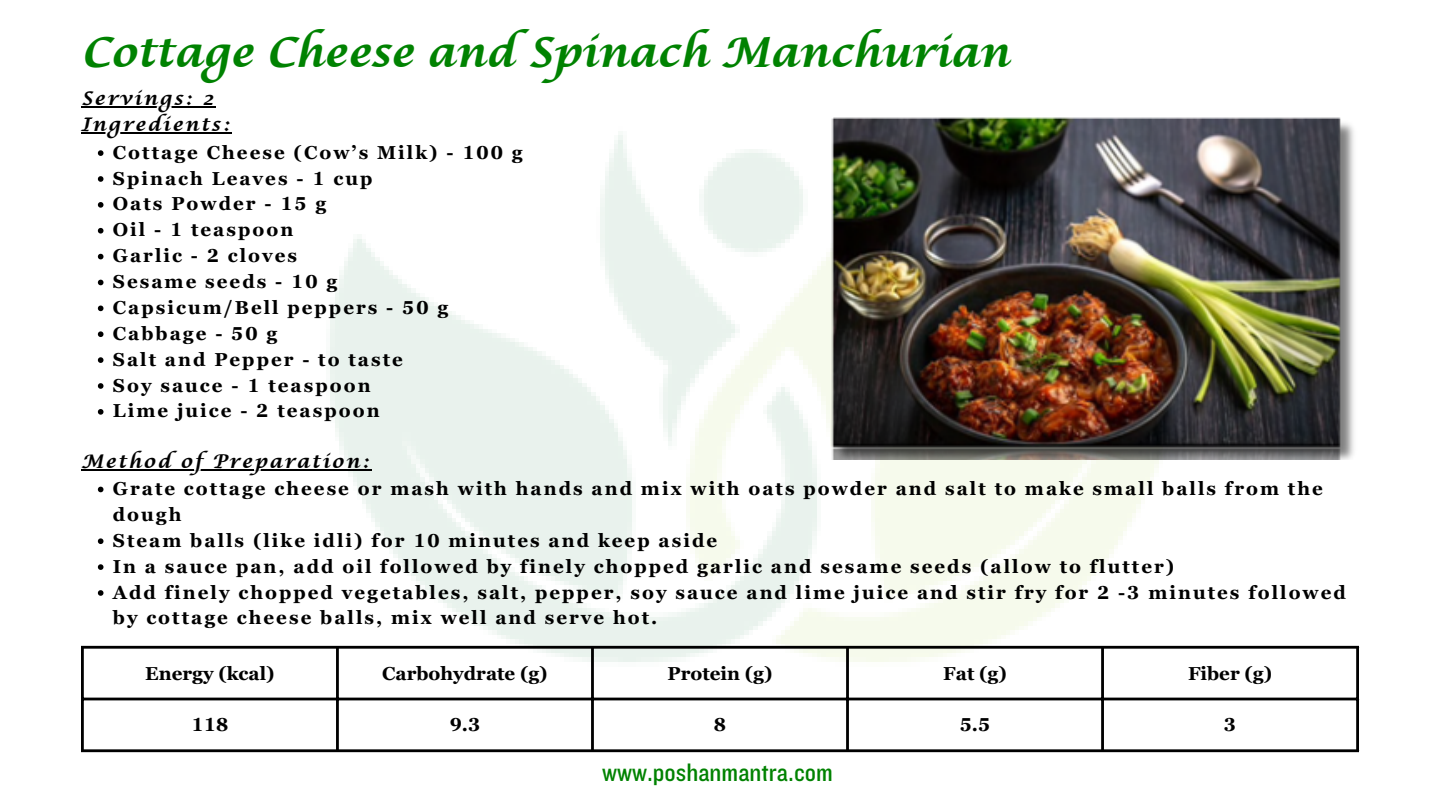
<style>
.page{position:relative;width:1440px;height:810px;background:#fff}
.page>*{position:absolute;margin:0;border:0;box-sizing:border-box;transform-origin:0 0}
.t1{font:700 41.25px "Lucida Calligraphy Std";color:#008201}
.t2{font:26.25px "Knockout 30";color:#008201}
.t3{font:700 18.75px/25.9px "Georgia Pro";letter-spacing:.11em;color:#000}
.t4{font:700 18.75px "Georgia Pro";color:#000}
.t5{font:700 18.75px "Lucida Calligraphy Std";letter-spacing:.11em;color:#000}
.s1{font-family:"Lucida Calligraphy Std"}
</style>
<div class="page">
<img style="left:81px;top:117px;width:1279px;height:636px">
<hr style="left:81px;top:106px;width:135px;height:2px;background:#000">
<hr style="left:81px;top:132px;width:151px;height:2px;background:#000">
<svg style="left:98px;top:150px;width:6px;height:6px"></svg>
<svg style="left:98px;top:176px;width:6px;height:6px"></svg>
<svg style="left:98px;top:202px;width:6px;height:6px"></svg>
<svg style="left:98px;top:228px;width:6px;height:6px"></svg>
<svg style="left:98px;top:254px;width:6px;height:5px"></svg>
<svg style="left:98px;top:280px;width:6px;height:5px"></svg>
<svg style="left:98px;top:306px;width:6px;height:5px"></svg>
<svg style="left:98px;top:331px;width:6px;height:6px"></svg>
<svg style="left:98px;top:357px;width:6px;height:6px"></svg>
<svg style="left:98px;top:383px;width:6px;height:6px"></svg>
<svg style="left:98px;top:409px;width:6px;height:6px"></svg>
<hr style="left:81px;top:469px;width:290px;height:1px;background:#000">
<svg style="left:98px;top:487px;width:6px;height:5px"></svg>
<svg style="left:98px;top:538px;width:6px;height:6px"></svg>
<svg style="left:98px;top:564px;width:6px;height:6px"></svg>
<svg style="left:98px;top:590px;width:6px;height:6px"></svg>
<img style="left:830px;top:118px;width:529px;height:342px">
<hr style="left:81px;top:649px;width:3px;height:100px;background:#000">
<hr style="left:336px;top:649px;width:3px;height:100px;background:#000">
<hr style="left:591px;top:649px;width:3px;height:100px;background:#000">
<hr style="left:846px;top:649px;width:3px;height:100px;background:#000">
<hr style="left:1101px;top:649px;width:3px;height:100px;background:#000">
<hr style="left:1356px;top:649px;width:3px;height:100px;background:#000">
<hr style="left:81px;top:646px;width:1278px;height:3px;background:#000">
<hr style="left:81px;top:698px;width:1278px;height:2px;background:#000">
<hr style="left:81px;top:749px;width:1278px;height:3px;background:#000">
<p class="t1" style="left:81px;top:27px;width:930px">Cottage Cheese and Spinach Manchurian</p>
<p class="t5" style="left:81px;top:87px;width:134px">Servings: 2</p>
<h3 class="t3" style="left:113px;top:111px;width:411px;line-height:27.6px;text-indent:-32px"><span class="s1">Ingredients:<br></span>Cottage Cheese (Cow’s Milk) - 100 g</h3>
<p class="t3" style="left:113px;top:165px;width:261px">Spinach Leaves - 1 cup</p>
<p class="t3" style="left:113px;top:191px;width:215px">Oats Powder - 15 g</p>
<p class="t3" style="left:113px;top:217px;width:182px">Oil - 1 teaspoon</p>
<p class="t3" style="left:113px;top:243px;width:186px">Garlic - 2 cloves</p>
<p class="t3" style="left:113px;top:269px;width:226px">Sesame seeds - 10 g</p>
<p class="t3" style="left:113px;top:295px;width:337px">Capsicum/Bell peppers - 50 g</p>
<p class="t3" style="left:113px;top:320px;width:166px">Cabbage - 50 g</p>
<p class="t3" style="left:113px;top:346px;width:292px">Salt and Pepper - to taste</p>
<p class="t3" style="left:113px;top:372px;width:259px">Soy sauce - 1 teaspoon</p>
<p class="t3" style="left:113px;top:398px;width:268px">Lime juice - 2 teaspoon</p>
<p class="t5" style="left:81px;top:450px;width:290px">Method ofPreparation:</p>
<h3 class="t3" style="left:113px;top:476px;width:1212px">Grate cottage cheese or mash with hands and mix with oats powder and salt to make small balls from the dough</h3>
<p class="t3" style="left:113px;top:527px;width:606px">Steam balls (like idli) for 10 minutes and keep aside</p>
<p class="t3" style="left:113px;top:553px;width:1063px">In a sauce pan, add oil followed by finely chopped garlic and sesame seeds (allow to flutter)</p>
<p class="t3" style="left:113px;top:579px;width:1235px">Add finely chopped vegetables, salt, pepper, soy sauce and lime juice and stir fry for 2 -3 minutes followed by cottage cheese balls, mix well and serve hot.</p>
<p class="t4" style="left:145px;top:662px;width:131px">Energy (kcal)</p>
<p class="t4" style="left:382px;top:662px;width:167px">Carbohydrate (g)</p>
<p class="t4" style="left:668px;top:662px;width:106px">Protein (g)</p>
<p class="t3" style="left:943px;top:660px;width:65px">Fat (g)</p>
<p class="t3" style="left:1188px;top:660px;width:86px">Fiber (g)</p>
<p class="t3" style="left:192px;top:712px;width:38px">118</p>
<p class="t3" style="left:450px;top:712px;width:32px">9.3</p>
<p class="t3" style="left:714px;top:712px;width:14px">8</p>
<p class="t3" style="left:960px;top:712px;width:32px">5.5</p>
<p class="t3" style="left:1224px;top:712px;width:14px">3</p>
<p class="t2" style="left:602px;top:756px;width:232px">www.poshanmantra.com</p>
</div>
